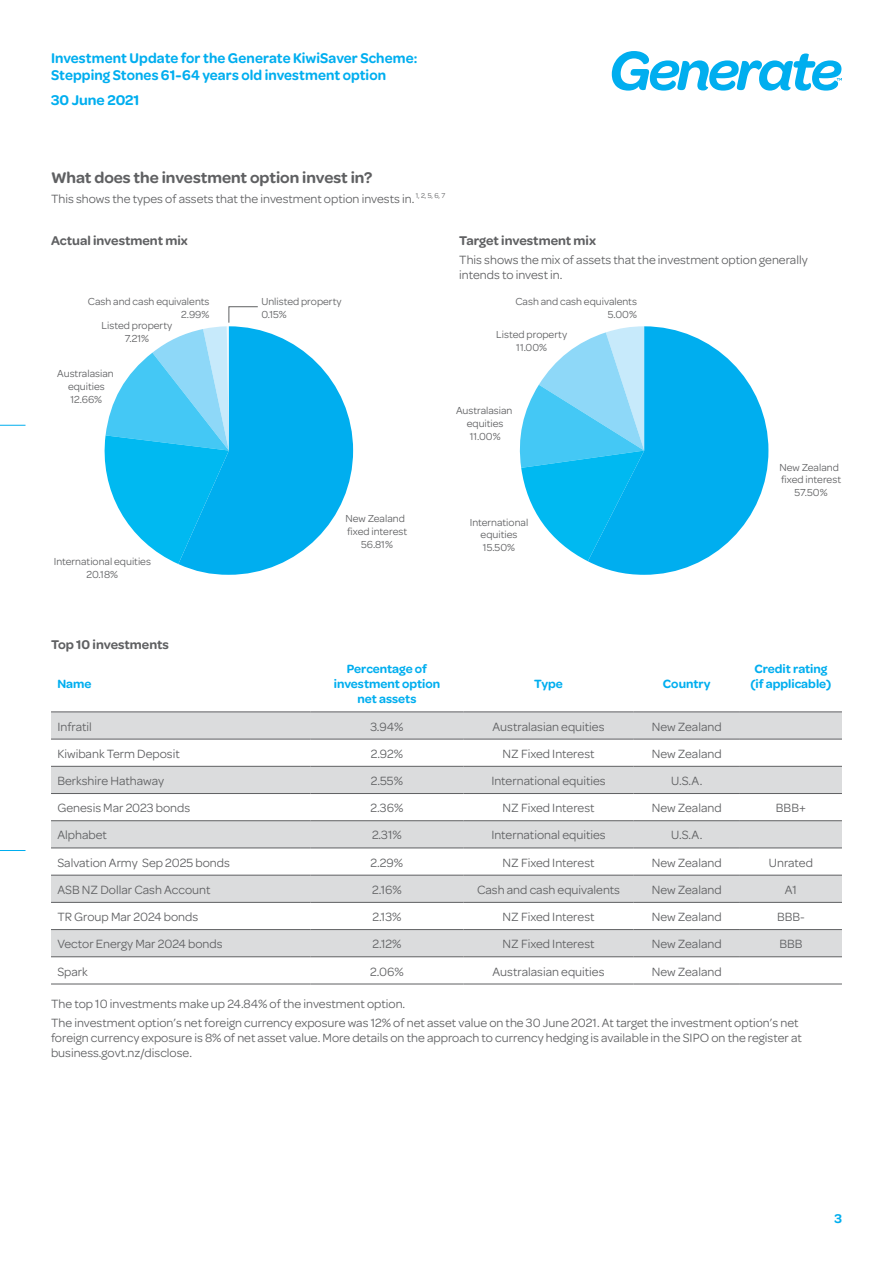
<style>
.page{position:relative;width:893px;height:1263px;background:#fff}
.page>*{position:absolute;margin:0;border:0;box-sizing:border-box;transform-origin:0 0}
.t1{font:600 16.5px "Omnes";color:#5f6062}
.t2{font:600 15px/16.5px "Omnes";letter-spacing:.005em;color:#00aeef;scale:.96 1}
.t3{font:600 15px "Omnes";letter-spacing:.005em;color:#00aeef}
.t4{font:600 13.5px "Omnes";color:#5f6062}
.t5{font:600 13.5px "Omnes";color:#00aeef}
.t6{font:12.75px/15px "Omnes";color:#5f6062}
.t7{font:600 12.75px/15px "Omnes";color:#00aeef;text-align:center}
.t8{font:10.8px/12.8px "Omnes";color:#5f6062;text-align:center}
</style>
<div class="page">
<svg style="left:612px;top:51px;width:230px;height:40px"></svg>
<svg style="left:0;top:425px;width:26px;height:1px"></svg>
<svg style="left:0;top:850px;width:26px;height:1px"></svg>
<svg style="left:51px;top:713px;width:791px;height:243px;fill:#dbdcdd"></svg>
<hr style="left:51px;top:766px;width:259px;height:1px;background:#5f6062">
<hr style="left:310px;top:766px;width:153px;height:1px;background:#5f6062">
<hr style="left:463px;top:766px;width:171px;height:1px;background:#5f6062">
<hr style="left:634px;top:766px;width:106px;height:1px;background:#5f6062">
<hr style="left:740px;top:766px;width:102px;height:1px;background:#5f6062">
<hr style="left:51px;top:793px;width:259px;height:1px;background:#5f6062">
<hr style="left:310px;top:793px;width:153px;height:1px;background:#5f6062">
<hr style="left:463px;top:793px;width:171px;height:1px;background:#5f6062">
<hr style="left:634px;top:793px;width:106px;height:1px;background:#5f6062">
<hr style="left:740px;top:793px;width:102px;height:1px;background:#5f6062">
<hr style="left:51px;top:820px;width:259px;height:1px;background:#5f6062">
<hr style="left:310px;top:820px;width:153px;height:1px;background:#5f6062">
<hr style="left:463px;top:820px;width:171px;height:1px;background:#5f6062">
<hr style="left:634px;top:820px;width:106px;height:1px;background:#5f6062">
<hr style="left:740px;top:820px;width:102px;height:1px;background:#5f6062">
<hr style="left:51px;top:848px;width:259px;height:1px;background:#5f6062">
<hr style="left:310px;top:848px;width:153px;height:1px;background:#5f6062">
<hr style="left:463px;top:848px;width:171px;height:1px;background:#5f6062">
<hr style="left:634px;top:848px;width:106px;height:1px;background:#5f6062">
<hr style="left:740px;top:848px;width:102px;height:1px;background:#5f6062">
<hr style="left:51px;top:875px;width:259px;height:1px;background:#5f6062">
<hr style="left:310px;top:875px;width:153px;height:1px;background:#5f6062">
<hr style="left:463px;top:875px;width:171px;height:1px;background:#5f6062">
<hr style="left:634px;top:875px;width:106px;height:1px;background:#5f6062">
<hr style="left:740px;top:875px;width:102px;height:1px;background:#5f6062">
<hr style="left:51px;top:902px;width:259px;height:1px;background:#5f6062">
<hr style="left:310px;top:902px;width:153px;height:1px;background:#5f6062">
<hr style="left:463px;top:902px;width:171px;height:1px;background:#5f6062">
<hr style="left:634px;top:902px;width:106px;height:1px;background:#5f6062">
<hr style="left:740px;top:902px;width:102px;height:1px;background:#5f6062">
<hr style="left:51px;top:929px;width:259px;height:1px;background:#5f6062">
<hr style="left:310px;top:929px;width:153px;height:1px;background:#5f6062">
<hr style="left:463px;top:929px;width:171px;height:1px;background:#5f6062">
<hr style="left:634px;top:929px;width:106px;height:1px;background:#5f6062">
<hr style="left:740px;top:929px;width:102px;height:1px;background:#5f6062">
<hr style="left:51px;top:956px;width:259px;height:1px;background:#5f6062">
<hr style="left:310px;top:956px;width:153px;height:1px;background:#5f6062">
<hr style="left:463px;top:956px;width:171px;height:1px;background:#5f6062">
<hr style="left:634px;top:956px;width:106px;height:1px;background:#5f6062">
<hr style="left:740px;top:956px;width:102px;height:1px;background:#5f6062">
<hr style="left:51px;top:984px;width:259px;height:1px;background:#5f6062">
<hr style="left:310px;top:984px;width:153px;height:1px;background:#5f6062">
<hr style="left:463px;top:984px;width:171px;height:1px;background:#5f6062">
<hr style="left:634px;top:984px;width:106px;height:1px;background:#5f6062">
<hr style="left:740px;top:984px;width:102px;height:1px;background:#5f6062">
<hr style="left:51px;top:712px;width:259px;height:1px;background:#5f6062">
<hr style="left:310px;top:712px;width:153px;height:1px;background:#5f6062">
<hr style="left:463px;top:712px;width:171px;height:1px;background:#5f6062">
<hr style="left:634px;top:712px;width:106px;height:1px;background:#5f6062">
<hr style="left:740px;top:712px;width:102px;height:1px;background:#5f6062">
<hr style="left:51px;top:739px;width:259px;height:1px;background:#5f6062">
<hr style="left:310px;top:739px;width:153px;height:1px;background:#5f6062">
<hr style="left:463px;top:739px;width:171px;height:1px;background:#5f6062">
<hr style="left:634px;top:739px;width:106px;height:1px;background:#5f6062">
<hr style="left:740px;top:739px;width:102px;height:1px;background:#5f6062">
<svg style="left:104px;top:306px;width:249px;height:269px"></svg>
<svg style="left:519px;top:326px;width:249px;height:249px"></svg>
<p class="t2" style="left:51px;top:50px;width:383px">Investment Update for the Generate KiwiSaver Scheme:<br>Stepping Stones 61-64 years old investment option</p>
<p class="t3" style="left:51px;top:91px;width:90px">30 June 2021</p>
<p class="t1" style="left:51px;top:168px;width:323px">What does the investment option invest in?</p>
<p class="t6" style="left:51px;top:191px;width:396px">This shows the types of assets that the investment option invests in. <sup>1,</sup> <sup>2,</sup> <sup>5,</sup> <sup>6,</sup> <sup>7</sup></p>
<p class="t4" style="left:51px;top:232px;width:138px">Actual investment mix</p>
<p class="t4" style="left:459px;top:232px;width:138px">Target investment mix</p>
<p class="t6" style="left:459px;top:252px;width:350px">This shows the mix of assets that the investment option generally intends to invest in.</p>
<p class="t8" style="left:88px;top:295px;width:123px;text-align:right">Cash and cash equivalents<br>2.99%</p>
<p class="t8" style="left:261px;top:295px;width:82px;text-align:left">Unlisted property<br>0.15%</p>
<p class="t8" style="left:102px;top:319px;width:72px">Listed property<br>7.21%</p>
<p class="t8" style="left:57px;top:367px;width:58px">Australasian equities<br>12.66%</p>
<p class="t8" style="left:515px;top:295px;width:123px;text-align:right">Cash and cash equivalents<br>5.00%</p>
<p class="t8" style="left:496px;top:328px;width:72px">Listed property<br>11.00%</p>
<p class="t8" style="left:456px;top:404px;width:58px">Australasian equities<br>11.00%</p>
<p class="t8" style="left:54px;top:555px;width:99px">International equities<br>20.18%</p>
<p class="t4" style="left:51px;top:636px;width:119px">Top 10 investments</p>
<p class="t7" style="left:57px;top:677px;width:36px">Name</p>
<p class="t8" style="left:346px;top:512px;width:63px">New Zealand fixed interest<br>56.81%</p>
<p class="t8" style="left:470px;top:516px;width:60px">International equities<br>15.50%</p>
<p class="t7" style="left:334px;top:662px;width:108px">Percentage of investment option net assets</p>
<p class="t7" style="left:534px;top:677px;width:30px">Type</p>
<p class="t7" style="left:663px;top:677px;width:49px">Country</p>
<p class="t8" style="left:779px;top:461px;width:63px">New Zealand fixed interest<br>57.50%</p>
<p class="t7" style="left:750px;top:662px;width:82px">Credit rating (if applicable)</p>
<p class="t6" style="left:57px;top:719px;width:36px">Infratil</p>
<p class="t6" style="left:370px;top:719px;width:35px">3.94%</p>
<p class="t6" style="left:493px;top:719px;width:113px">Australasian equities</p>
<p class="t6" style="left:652px;top:719px;width:71px">New Zealand</p>
<p class="t6" style="left:57px;top:746px;width:124px">Kiwibank Term Deposit</p>
<p class="t6" style="left:371px;top:746px;width:34px">2.92%</p>
<p class="t6" style="left:503px;top:746px;width:93px">NZ Fixed Interest</p>
<p class="t6" style="left:652px;top:746px;width:71px">New Zealand</p>
<p class="t6" style="left:57px;top:773px;width:108px">Berkshire Hathaway</p>
<p class="t6" style="left:371px;top:773px;width:34px">2.55%</p>
<p class="t6" style="left:491px;top:773px;width:116px">International equities</p>
<p class="t6" style="left:671px;top:773px;width:33px">U.S.A.</p>
<p class="t6" style="left:57px;top:800px;width:134px">Genesis Mar 2023 bonds</p>
<p class="t6" style="left:371px;top:800px;width:34px">2.36%</p>
<p class="t6" style="left:503px;top:800px;width:93px">NZ Fixed Interest</p>
<p class="t6" style="left:652px;top:800px;width:71px">New Zealand</p>
<p class="t6" style="left:776px;top:800px;width:31px">BBB+</p>
<p class="t6" style="left:57px;top:828px;width:51px">Alphabet</p>
<p class="t6" style="left:372px;top:828px;width:31px">2.31%</p>
<p class="t6" style="left:491px;top:828px;width:116px">International equities</p>
<p class="t6" style="left:671px;top:828px;width:33px">U.S.A.</p>
<p class="t6" style="left:57px;top:855px;width:174px">Salvation Army Sep 2025 bonds</p>
<p class="t6" style="left:371px;top:855px;width:34px">2.29%</p>
<p class="t6" style="left:503px;top:855px;width:93px">NZ Fixed Interest</p>
<p class="t6" style="left:652px;top:855px;width:71px">New Zealand</p>
<p class="t6" style="left:769px;top:855px;width:46px">Unrated</p>
<p class="t6" style="left:57px;top:882px;width:155px">ASB NZ Dollar Cash Account</p>
<p class="t6" style="left:372px;top:882px;width:31px">2.16%</p>
<p class="t6" style="left:477px;top:882px;width:145px">Cash and cash equivalents</p>
<p class="t6" style="left:652px;top:882px;width:71px">New Zealand</p>
<p class="t6" style="left:785px;top:882px;width:14px">A1</p>
<p class="t6" style="left:57px;top:909px;width:142px">TR Group Mar 2024 bonds</p>
<p class="t6" style="left:372px;top:909px;width:31px">2.13%</p>
<p class="t6" style="left:503px;top:909px;width:93px">NZ Fixed Interest</p>
<p class="t6" style="left:652px;top:909px;width:71px">New Zealand</p>
<p class="t6" style="left:777px;top:909px;width:29px">BBB-</p>
<p class="t6" style="left:57px;top:936px;width:167px">Vector Energy Mar 2024 bonds</p>
<p class="t6" style="left:372px;top:936px;width:30px">2.12%</p>
<p class="t6" style="left:503px;top:936px;width:93px">NZ Fixed Interest</p>
<p class="t6" style="left:652px;top:936px;width:71px">New Zealand</p>
<p class="t6" style="left:779px;top:936px;width:25px">BBB</p>
<p class="t6" style="left:57px;top:964px;width:32px">Spark</p>
<p class="t6" style="left:370px;top:964px;width:35px">2.06%</p>
<p class="t6" style="left:493px;top:964px;width:113px">Australasian equities</p>
<p class="t6" style="left:652px;top:964px;width:71px">New Zealand</p>
<p class="t6" style="left:51px;top:994px;width:749px;line-height:19.2px">The top 10 investments make up 24.84% of the investment option.<br>The investment option’s net foreign currency exposure was 12% of net asset value on the 30 June 2021. At target the investment option’s net</p>
<p class="t6" style="left:51px;top:1031px;width:752px">foreign currency exposure is 8% of net asset value. More details on the approach to currency hedging is available in the SIPO on the register at business.govt.nz/disclose.</p>
<p class="t5" style="left:834px;top:1210px;width:9px">3</p>
</div>
